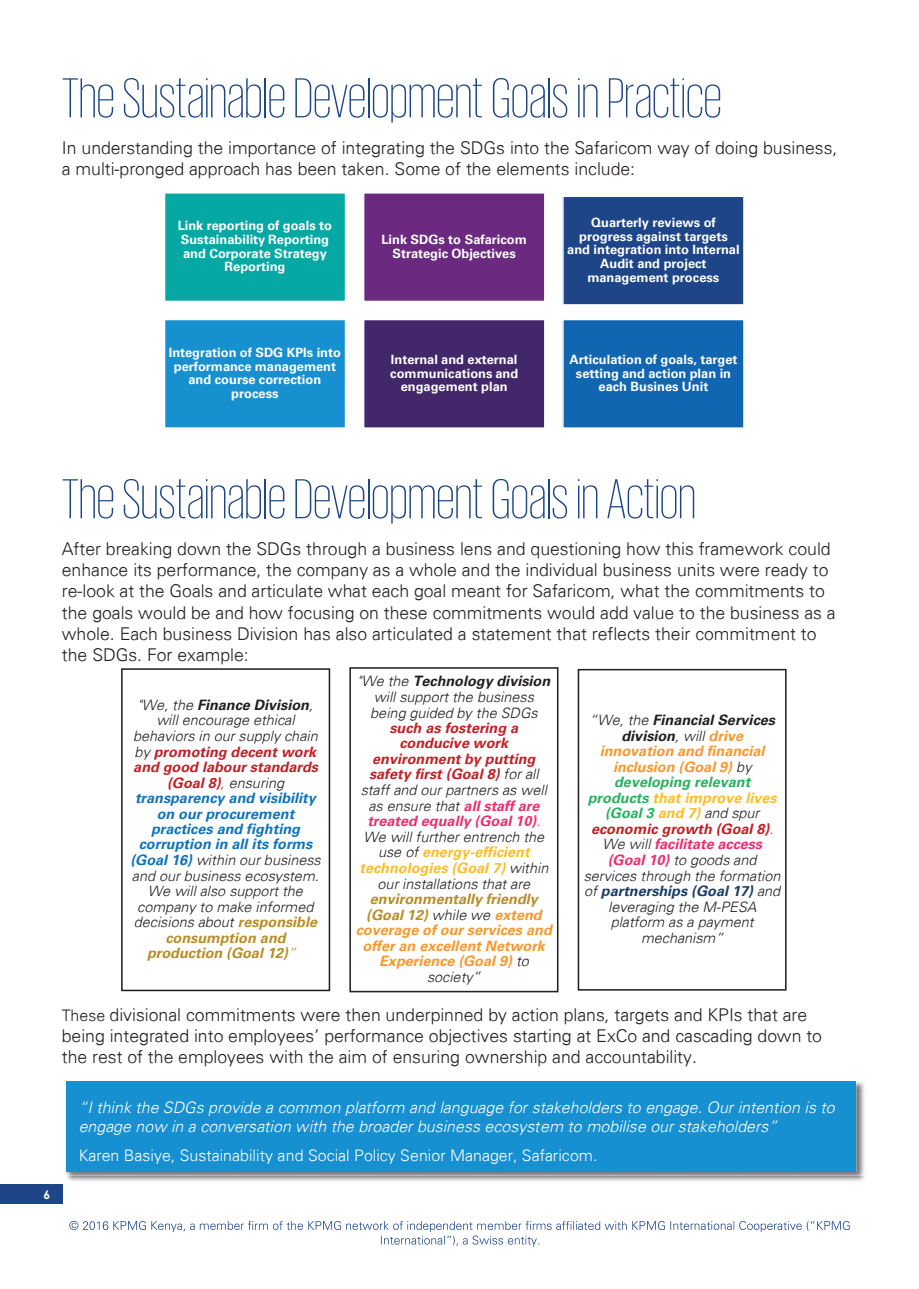
<style>
.page{position:relative;width:919px;height:1289px;background:#fff}
.page>*{position:absolute;margin:0;border:0;box-sizing:border-box;transform-origin:0 0}
.t1{font:200 57.6px "KPMG";color:#1d4587}
.t2{font:300 17.7px/21.3px "Univers 45";color:#221f1f}
.t3{font:italic 300 15.9px/19.2px "Univers 45";color:#fff}
.t4{font:300 15.9px "Univers 45";color:#fff}
.t5{font:italic 300 14.4px/15.6px "Univers 45";letter-spacing:.005em;color:#221f1f;text-align:center}
.t6{font:italic 700 14.4px/15.5px "Univers 65";color:#f8982c;text-align:center}
.t7{font:italic 700 14.4px/15.5px "Univers 65";color:#c12025;text-align:center}
.t8{font:italic 700 14.4px/15.3px "Univers 65";color:#0e74bb;text-align:center}
.t9{font:italic 700 14.4px "Univers 65";color:#221f1f}
.t10{font:italic 700 14.4px/15.8px "Univers 65";color:#fdbd28;text-align:center}
.t11{font:italic 700 14.4px/15.6px "Univers 65";color:#b88d26;text-align:center}
.t12{font:italic 700 14.4px "Univers 65";color:#193d68}
.t13{font:italic 700 14.4px "Univers 65";color:#ed2d71}
.t14{font:700 12.9px/13.6px "Univers 65";color:#fff;text-align:center}
.t15{font:700 12px "Century Gothic";color:#fff}
.s1{font-family:"Univers 45";font-weight:300}
.s2{font-family:"Univers 45";font-weight:300;color:#221f1f}
.s3{font-family:"Univers 65";font-weight:700;color:#c12025}
.s4{color:#c12025}
.s5{font-family:"Univers 65";font-weight:700;color:#0e74bb}
.s6{font-family:"Univers 65";font-weight:700;color:#b88d26}
.s7{font-family:"Univers 65";font-weight:700;color:#ed2d71}
.s8{color:#b88d26}
.s9{color:#221f1f}
.s10{color:#24b35f}
.s11{color:#fdbd28}
.s12{font-family:"Univers 65";font-weight:700;color:#24b35f}
.s13{font-family:"Univers 65";font-weight:700;color:#fdbd28}
.s14{color:#ed2d71}
.s15{font-size:15.9px}
</style>
<div class="page">
<div style="left:0;top:1184px;width:62px;height:19px;background:#1d4588"></div>
<svg style="left:69px;top:1220px;width:780px;height:26px"></svg>
<div style="left:164px;top:193px;width:181px;height:108px;background:#06a8a3"></div>
<div style="left:164px;top:192px;width:182px;height:110px;border:2px solid #fff"></div>
<div style="left:363px;top:193px;width:182px;height:108px;background:#6b2980"></div>
<div style="left:363px;top:192px;width:182px;height:110px;border:2px solid #fff"></div>
<div style="left:563px;top:196px;width:180px;height:109px;background:#1d4587"></div>
<div style="left:562px;top:195px;width:182px;height:111px;border:2px solid #fff"></div>
<div style="left:164px;top:319px;width:181px;height:109px;background:#1790cf"></div>
<div style="left:164px;top:319px;width:182px;height:110px;border:2px solid #fff"></div>
<div style="left:363px;top:319px;width:182px;height:109px;background:#42276a"></div>
<div style="left:363px;top:319px;width:182px;height:110px;border:2px solid #fff"></div>
<div style="left:563px;top:319px;width:180px;height:109px;background:#1066b1"></div>
<div style="left:562px;top:319px;width:182px;height:110px;border:2px solid #fff"></div>
<div style="left:121px;top:668px;width:209px;height:323px;border:2px solid #221f1f"></div>
<div style="left:349px;top:667px;width:209px;height:325px;border:2px solid #221f1f"></div>
<div style="left:577px;top:669px;width:209px;height:321px;border:2px solid #221f1f"></div>
<img style="left:66px;top:1081px;width:799px;height:100px">
<img style="left:65px;top:1084px;width:800px;height:91px">
<div style="left:67px;top:1081px;width:789px;height:90px;background:#1790cf"></div>
<h1 class="t1" style="left:62px;top:78px;width:661px">The Sustainable Development Goals in Practice</h1>
<p class="t2" style="left:62px;top:139px;width:777px">In understanding the importance of integrating the SDGs into the Safaricom way of doing business, a multi-pronged approach has been taken. Some of the elements include:</p>
<p class="t14" style="left:178px;top:220px;width:156px">Link reporting of goals to<br>Sustainability Reporting and Corporate Strategy<br>Reporting</p>
<p class="t14" style="left:381px;top:234px;width:147px">Link SDGs to Safaricom<br>Strategic Objectives</p>
<p class="t14" style="left:567px;top:217px;width:174px">Quarterly reviews of progress against targets and integration into Internal<br>Audit and project management process</p>
<p class="t14" style="left:169px;top:347px;width:174px">Integration of SDG KPIs into performance management and course correction process</p>
<p class="t14" style="left:390px;top:353px;width:129px">Internal and external communications and engagement plan</p>
<p class="t14" style="left:569px;top:353px;width:169px">Articulation of goals, target setting and action plan in each Busines Unit</p>
<h1 class="t1" style="left:62px;top:479px;width:635px">The Sustainable Development Goals in Action</h1>
<p class="t2" style="left:62px;top:539px;width:775px">After breaking down the SDGs through a business lens and questioning how this framework could enhance its performance, the company as a whole and the individual business units were ready to re-look at the Goals and articulate what each goal meant for Safaricom, what the commitments to the goals would be and how focusing on these commitments would add value to the business as a whole. Each business Division has also articulated a statement that reflects their commitment to the SDGs. For example:</p>
<p class="t9" style="left:138px;top:696px;width:177px"><span class="s1">"We, the</span> Finance Division<span class="s1">,</span></p>
<p class="t5" style="left:133px;top:713px;width:186px">will encourage ethical behaviors in our supply chain</p>
<p class="t7" style="left:133px;top:744px;width:186px;text-align:left"><span class="s2">by</span> promoting decent work and good labour standards</p>
<p class="t5" style="left:167px;top:776px;width:118px"><span class="s3">(Goal 8)</span><span class="s4">,</span> ensuring</p>
<p class="t8" style="left:135px;top:790px;width:182px">transparency and visibility on our procurement practices and fighting corruption in all its forms</p>
<p class="t5" style="left:130px;top:853px;width:192px"><span class="s5">(Goal 16)</span> within our business and our business ecosystem.<br>We will also support the company to make informed decisions about <span class="s6">responsible</span></p>
<p class="t11" style="left:147px;top:930px;width:150px">consumption and production (Goal 12)<span class="s1">”</span></p>
<p class="t9" style="left:357px;top:673px;width:194px"><span class="s1">"We the</span> Technology division</p>
<p class="t5" style="left:370px;top:690px;width:169px;text-align:left">will support the business being guided by the SDGs</p>
<p class="t7" style="left:369px;top:720px;width:171px">such as fostering a conducive work environment by putting safety first (Goal 8) <span class="s2">for all</span></p>
<p class="t5" style="left:360px;top:783px;width:188px">staff and our partners as well as ensure that <span class="s7">all staff are</span></p>
<p class="t13" style="left:367px;top:812px;width:174px">treated equally (Goal 10)<span class="s1">.</span></p>
<p class="t5" style="left:363px;top:830px;width:182px">We will further entrench the</p>
<p class="t10" style="left:359px;top:844px;width:190px"><span class="s2">use of</span> energy-efficient technologies (Goal 7) <span class="s2">within</span></p>
<p class="t5" style="left:377px;top:877px;width:154px">our installations that are</p>
<p class="t6" style="left:356px;top:891px;width:197px"><span class="s8">environmentally friendly (Goal 12)</span> <span class="s2">while we</span> extend coverage of our services and offer an excellent Network<br>Experience (Goal 9) <span class="s2">to</span></p>
<p class="t5" style="left:427px;top:970px;width:55px">society”</p>
<p class="t6" style="left:587px;top:712px;width:190px"><span class="s2">“We, the</span> <span class="s9">Financial Services division</span><span class="s2">, will</span> drive innovation and financial inclusion (Goal 9) <span class="s2">by </span><span class="s10">developing relevant products</span> <span class="s11">that improve lives</span></p>
<p class="t5" style="left:605px;top:806px;width:156px"><span class="s12">(Goal 3</span> <span class="s13">and 7)</span> and spur</p>
<p class="t7" style="left:591px;top:821px;width:184px">economic growth (Goal 8)<span class="s1">.<br></span><span class="s2">We will</span> <span class="s14">facilitate access</span></p>
<p class="t5" style="left:583px;top:853px;width:198px"><span class="s7">(Goal 10)</span> to goods and services through the formation</p>
<p class="t12" style="left:584px;top:882px;width:197px"><span class="s2">of</span> partnerships (Goal 17) <span class="s2">and</span></p>
<p class="t5" style="left:608px;top:900px;width:150px">leveraging the M-PESA platform as a payment mechanism”</p>
<p class="t2" style="left:62px;top:1005px;width:761px"><span class="s15">These</span> divisional commitments were then underpinned by action plans, targets and KPIs that are being integrated into employees’ performance objectives starting at ExCo and cascading down to the rest of the employees with the aim of ensuring ownership and accountability.</p>
<p class="t15" style="left:44px;top:1187px;width:8px">6</p>
<p class="t3" style="left:79px;top:1098px;width:757px">“I think the SDGs provide a common platform and language for stakeholders to engage. Our intention is to engage now in a conversation with the broader business ecosystem to mobilise our stakeholders”</p>
<p class="t4" style="left:79px;top:1149px;width:520px">Karen Basiye, Sustainability and Social Policy Senior Manager, Safaricom.</p>
</div>
